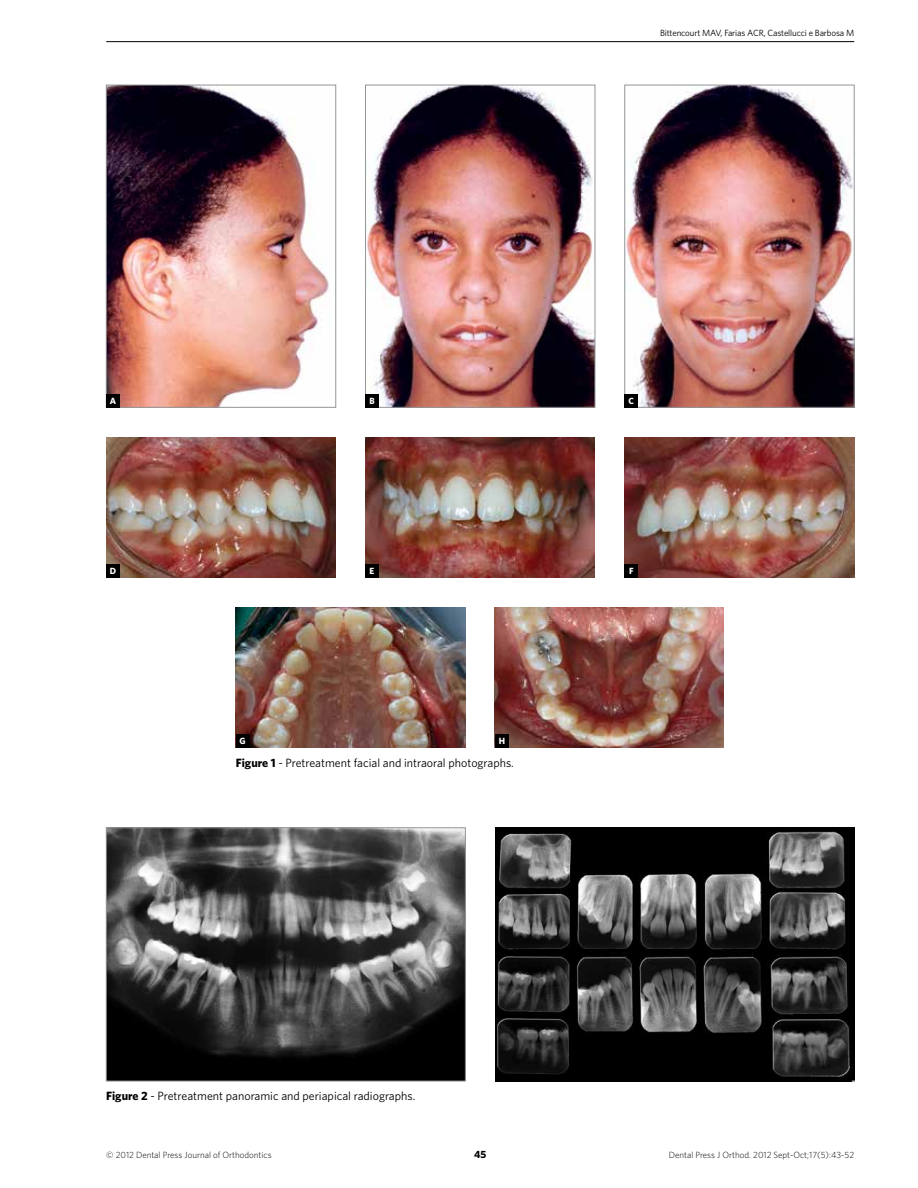
<style>
.page{position:relative;width:918px;height:1188px;background:#fff}
.page>*{position:absolute;margin:0;border:0;box-sizing:border-box;transform-origin:0 0}
.t1{font:12px "Whitney";color:#000}
.t2{font:700 10.5px "Whitney";color:#000}
.t3{font:300 9px "Whitney";color:#000}
.t4{font:9px "Whitney";letter-spacing:-.015em;color:#000}
.t5{font:700 9px "Whitney";color:#fff}
.s1{font-weight:700}
</style>
<div class="page">
<img style="left:108px;top:87px;width:221px;height:319px">
<div style="left:106px;top:85px;width:230px;height:323px;border:1px solid #939598"></div>
<img style="left:367px;top:87px;width:226px;height:319px">
<div style="left:365px;top:85px;width:230px;height:323px;border:1px solid #939598"></div>
<img style="left:626px;top:87px;width:227px;height:319px">
<div style="left:624px;top:85px;width:231px;height:323px;border:1px solid #939598"></div>
<img style="left:106px;top:437px;width:230px;height:141px">
<img style="left:494px;top:607px;width:230px;height:141px">
<img style="left:366px;top:437px;width:229px;height:141px">
<img style="left:236px;top:607px;width:229px;height:141px">
<img style="left:625px;top:437px;width:229px;height:141px">
<div style="left:106px;top:394px;width:14px;height:14px;background:#000"></div>
<div style="left:106px;top:564px;width:14px;height:14px;background:#000"></div>
<div style="left:365px;top:394px;width:14px;height:14px;background:#000"></div>
<div style="left:365px;top:564px;width:14px;height:14px;background:#000"></div>
<div style="left:236px;top:734px;width:13px;height:14px;background:#000"></div>
<div style="left:625px;top:394px;width:13px;height:14px;background:#000"></div>
<div style="left:625px;top:564px;width:13px;height:14px;background:#000"></div>
<div style="left:495px;top:734px;width:14px;height:14px;background:#000"></div>
<img style="left:108px;top:829px;width:356px;height:250px">
<div style="left:106px;top:827px;width:360px;height:254px;border:1px solid #939598"></div>
<img style="left:495px;top:828px;width:359px;height:253px">
<hr style="left:106px;top:41px;width:748px;height:1px;background:#000">
<p class="t4" style="left:660px;top:28px;width:196px">Bittencourt MAV, Farias ACR, Castellucci e Barbosa M</p>
<p class="t5" style="left:110px;top:396px;width:8px">A</p>
<p class="t5" style="left:110px;top:566px;width:8px">D</p>
<p class="t5" style="left:369px;top:396px;width:7px">B</p>
<p class="t5" style="left:240px;top:736px;width:8px">G</p>
<p class="t5" style="left:370px;top:566px;width:6px">E</p>
<p class="t5" style="left:499px;top:736px;width:8px">H</p>
<p class="t1" style="left:236px;top:756px;width:279px"><span class="s1">Figure 1</span> - Pretreatment facial and intraoral photographs.</p>
<p class="t5" style="left:629px;top:396px;width:7px">C</p>
<p class="t5" style="left:629px;top:566px;width:6px">F</p>
<p class="t1" style="left:106px;top:1089px;width:311px"><span class="s1">Figure 2</span> - Pretreatment panoramic and periapical radiographs.</p>
<p class="t3" style="left:106px;top:1150px;width:167px">© 2012 Dental Press Journal of Orthodontics</p>
<p class="t2" style="left:474px;top:1148px;width:14px">45</p>
<p class="t3" style="left:669px;top:1150px;width:187px">Dental Press J Orthod. 2012 Sept-Oct;17(5):43-52</p>
</div>
